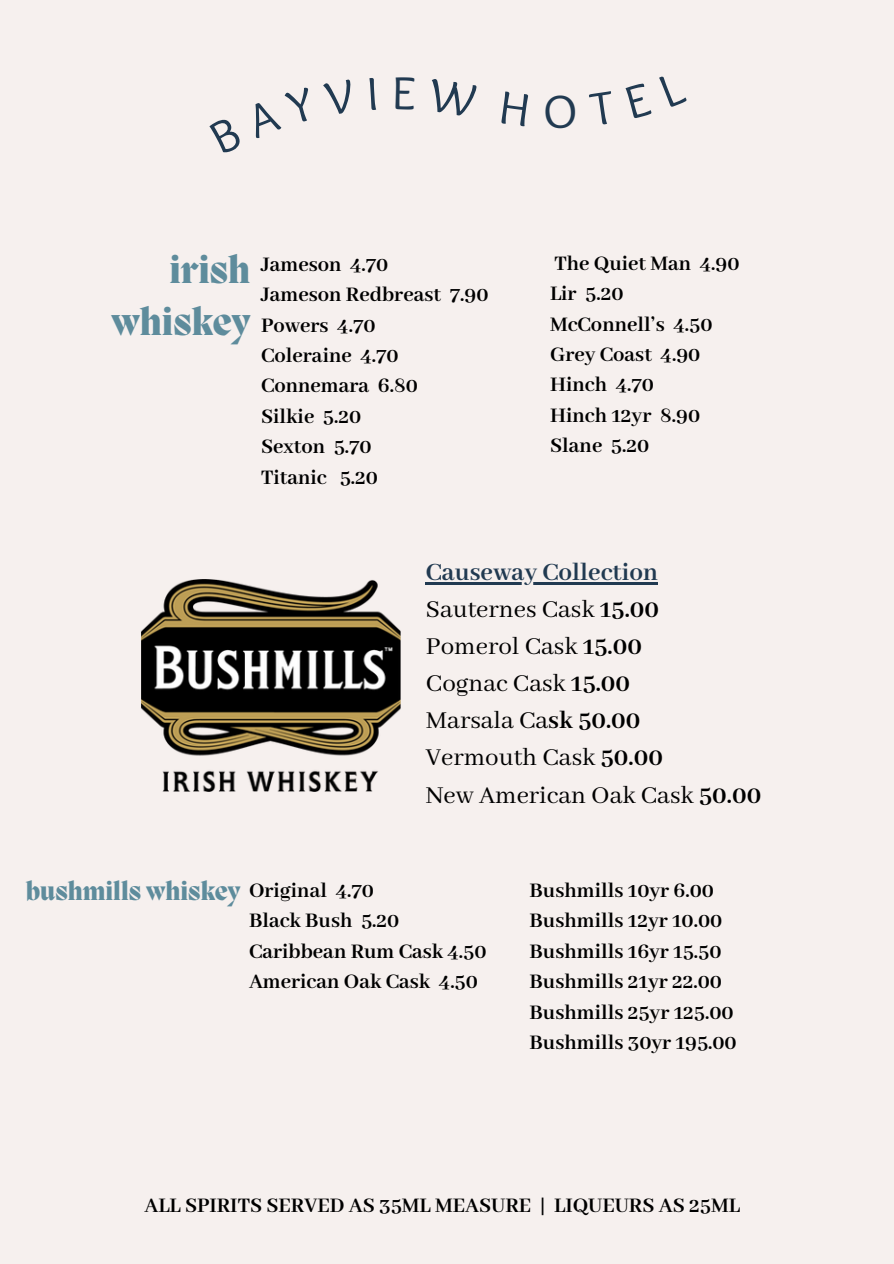
<style>
.page{position:relative;width:894px;height:1264px;background:#fff}
.page>*{position:absolute;margin:0;border:0;box-sizing:border-box;transform-origin:0 0}
.t1{font:800 37.5px/51.8px "Migra";color:#5e8c9c;text-align:right}
.t2{font:27px/37.2px "Abhaya Libre";color:#000}
.t3{font:800 25.5px "Migra";color:#5e8c9c}
.t4{font:700 22.5px/30.3px "Abhaya Libre";color:#000}
.s1{font-weight:700;color:#213a51}
.s2{font-weight:700}
</style>
<div class="page">
<div style="left:0;top:0;width:893px;height:1263px;background:#f6f0ee"></div>
<img style="left:141px;top:579px;width:259px;height:212px">
<hr style="left:426px;top:582px;width:231px;height:2px;background:#213a51">
<h3 class="t1" style="left:111px;top:247px;width:140px">irish whiskey</h3>
<p class="t4" style="left:554px;top:249px;width:187px">The Quiet Man 4.90</p>
<p class="t4" style="left:261px;top:250px;width:129px">Jameson 4.70</p>
<p class="t4" style="left:261px;top:280px;width:229px">Jameson Redbreast 7.90</p>
<p class="t4" style="left:261px;top:311px;width:116px">Powers 4.70</p>
<p class="t4" style="left:261px;top:341px;width:139px">Coleraine 4.70</p>
<p class="t4" style="left:261px;top:372px;width:158px">Connemara 6.80</p>
<p class="t4" style="left:261px;top:402px;width:102px">Silkie 5.20</p>
<p class="t4" style="left:261px;top:432px;width:112px">Sexton 5.70</p>
<h4 class="t4" style="left:261px;top:463px;width:118px">Titanic 5.20</h4>
<p class="t4" style="left:550px;top:279px;width:75px">Lir 5.20</p>
<p class="t4" style="left:550px;top:310px;width:164px">McConnell’s 4.50</p>
<p class="t4" style="left:550px;top:340px;width:152px">Grey Coast 4.90</p>
<p class="t4" style="left:550px;top:370px;width:105px">Hinch 4.70</p>
<p class="t4" style="left:550px;top:401px;width:152px">Hinch 12yr 8.90</p>
<p class="t4" style="left:550px;top:431px;width:101px">Slane 5.20</p>
<p class="t2" style="left:426px;top:554px;width:337px"><span class="s1">Causeway Collection<br></span>Sauternes Cask <span class="s2">15.00<br></span>Pomerol Cask <span class="s2">15.00<br></span>Cognac Cask <span class="s2">15.00<br></span>Marsala Ca<span class="s2">sk 50.00<br></span>Vermouth Cask <span class="s2">50.00<br></span>New American Oak Cask <span class="s2">50.00</span></p>
<h5 class="t3" style="left:26px;top:879px;width:216px">bushmills whiskey</h5>
<p class="t4" style="left:249px;top:876px;width:239px">Original 4.70<br>Black Bush 5.20<br>Caribbean Rum Cask 4.50<br>American Oak Cask 4.50</p>
<p class="t4" style="left:529px;top:876px;width:209px">Bushmills 10yr 6.00<br>Bushmills 12yr 10.00<br>Bushmills 16yr 15.50<br>Bushmills 21yr 22.00<br>Bushmills 25yr 125.00<br>Bushmills 30yr 195.00</p>
<p class="t4" style="left:144px;top:1191px;width:596px">ALL SPIRITS SERVED AS 35ML MEASURE | LIQUEURS AS 25ML</p>
</div>
